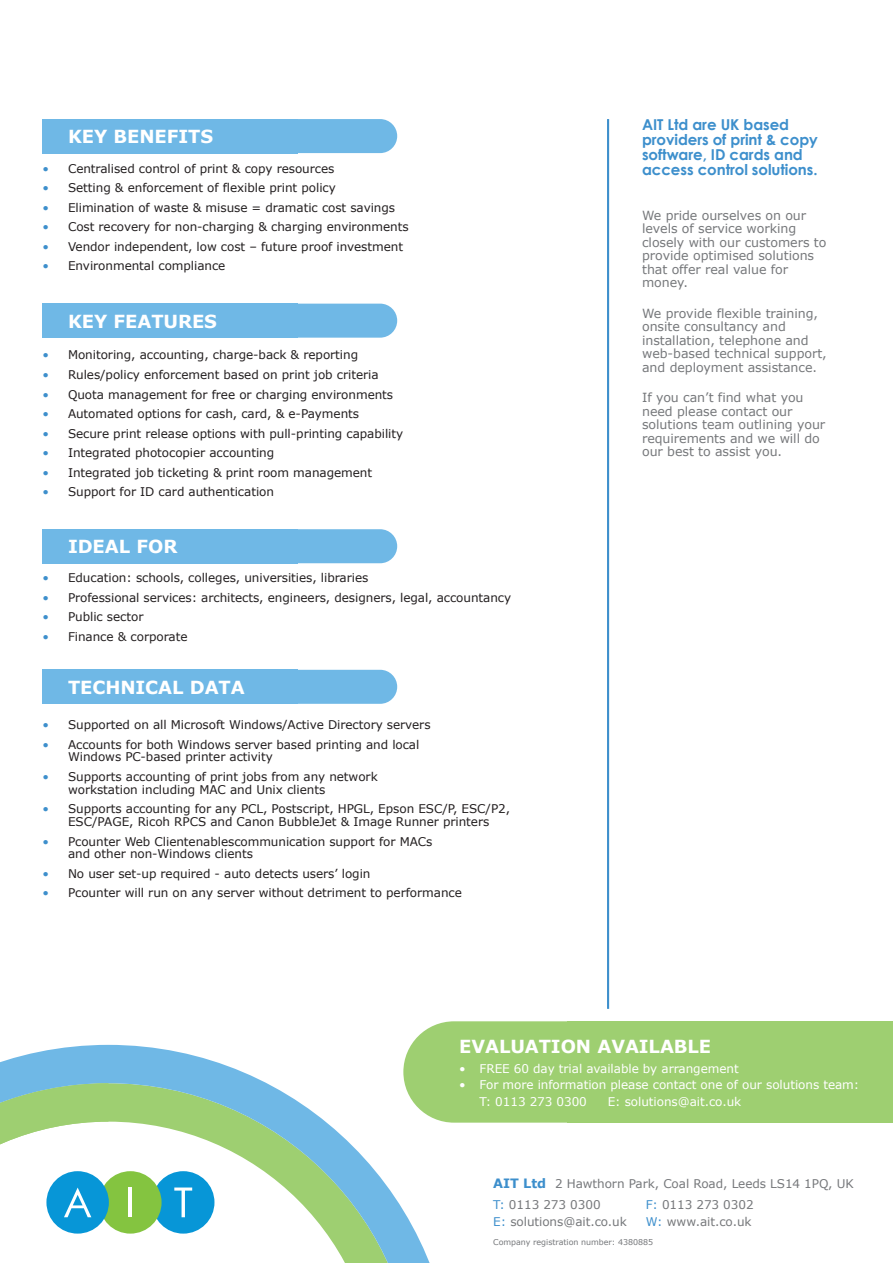
<style>
.page{position:relative;width:893px;height:1263px;background:#fff}
.page>*{position:absolute;margin:0;border:0;box-sizing:border-box;transform-origin:0 0}
.t1{font:700 18px "Verdana";letter-spacing:-.005em;color:#fff}
.t2{font:700 15px/15px "Century Gothic";letter-spacing:-.005em;color:#3d8fcc}
.t3{font:12.6px/13.5px "Verdana";letter-spacing:-.005em;color:#76787b}
.t4{font:12px/12.8px "Verdana";letter-spacing:-.005em;color:#231f20}
.t5{font:12px/16.2px "Verdana";letter-spacing:-.005em;color:#fff}
.t6{font:12px/20.9px "Verdana";letter-spacing:-.005em;color:#76787b}
.t7{font:7.95px "Verdana";letter-spacing:-.005em;color:#76787b}
.s1{color:#3d8fcc}
.s2{font-weight:700;font-size:12.9px;color:#3d8fcc}
</style>
<div class="page">
<svg style="left:0;top:1045px;width:447px;height:218px"></svg>
<hr style="left:607px;top:119px;width:2px;height:890px;background:#3d8fcc">
<div style="left:43px;top:670px;width:255px;height:34px;background:#6fb8e6"></div>
<div style="left:142px;top:670px;width:255px;height:34px;background:#6fb8e6;border-radius:17px"></div>
<div style="left:568px;top:1021px;width:325px;height:102px;background:#9ecf71"></div>
<div style="left:403px;top:1021px;width:308px;height:102px;background:#9ecf71;border-radius:51px"></div>
<div style="left:43px;top:529px;width:255px;height:34px;background:#6fb8e6"></div>
<div style="left:142px;top:529px;width:255px;height:34px;background:#6fb8e6;border-radius:17px"></div>
<div style="left:43px;top:304px;width:255px;height:34px;background:#6fb8e6"></div>
<div style="left:142px;top:304px;width:255px;height:34px;background:#6fb8e6;border-radius:17px"></div>
<div style="left:43px;top:119px;width:255px;height:34px;background:#6fb8e6"></div>
<div style="left:142px;top:119px;width:255px;height:34px;background:#6fb8e6;border-radius:17px"></div>
<div style="left:152px;top:1171px;width:62px;height:62px;background:#0796d7;border-radius:50%"></div>
<div style="left:99px;top:1171px;width:63px;height:62px;background:#84c440;border-radius:50%"></div>
<hr style="left:129px;top:1187px;width:3px;height:30px;background:#fff">
<svg style="left:174px;top:1187px;width:18px;height:30px"></svg>
<svg style="left:0;top:1083px;width:108px;height:180px"></svg>
<h1 class="t1" style="left:68px;top:125px;width:147px">KEY BENEFITS</h1>
<p class="t4" style="left:43px;top:161px;width:293px"><span class="s1">•</span> Centralised control of print &amp; copy resources</p>
<p class="t4" style="left:43px;top:181px;width:295px"><span class="s1">•</span> Setting &amp; enforcement of flexible print policy</p>
<p class="t4" style="left:43px;top:201px;width:354px"><span class="s1">•</span> Elimination of waste &amp; misuse = dramatic cost savings</p>
<p class="t4" style="left:43px;top:220px;width:368px"><span class="s1">•</span> Cost recovery for non-charging &amp; charging environments</p>
<p class="t4" style="left:43px;top:240px;width:362px"><span class="s1">•</span> Vendor independent, low cost – future proof investment</p>
<p class="t4" style="left:43px;top:259px;width:184px"><span class="s1">•</span> Environmental compliance</p>
<h1 class="t1" style="left:68px;top:309px;width:150px">KEY FEATURES</h1>
<p class="t4" style="left:43px;top:348px;width:317px"><span class="s1">•</span> Monitoring, accounting, charge-back &amp; reporting</p>
<p class="t4" style="left:43px;top:368px;width:338px"><span class="s1">•</span> Rules/policy enforcement based on print job criteria</p>
<p class="t4" style="left:43px;top:387px;width:352px"><span class="s1">•</span> Quota management for free or charging environments</p>
<p class="t4" style="left:43px;top:407px;width:318px"><span class="s1">•</span> Automated options for cash, card, &amp; e-Payments</p>
<p class="t4" style="left:43px;top:426px;width:362px"><span class="s1">•</span> Secure print release options with pull-printing capability</p>
<p class="t4" style="left:43px;top:446px;width:233px"><span class="s1">•</span> Integrated photocopier accounting</p>
<p class="t4" style="left:43px;top:466px;width:331px"><span class="s1">•</span> Integrated job ticketing &amp; print room management</p>
<p class="t4" style="left:43px;top:485px;width:233px"><span class="s1">•</span> Support for ID card authentication</p>
<h1 class="t1" style="left:68px;top:535px;width:111px">IDEAL FOR</h1>
<p class="t4" style="left:43px;top:571px;width:327px"><span class="s1">•</span> Education: schools, colleges, universities, libraries</p>
<p class="t4" style="left:43px;top:591px;width:470px"><span class="s1">•</span> Professional services: architects, engineers, designers, legal, accountancy</p>
<p class="t4" style="left:43px;top:610px;width:102px"><span class="s1">•</span> Public sector</p>
<p class="t4" style="left:43px;top:630px;width:146px"><span class="s1">•</span> Finance &amp; corporate</p>
<h1 class="t1" style="left:68px;top:675px;width:178px">TECHNICAL DATA</h1>
<p class="t4" style="left:43px;top:718px;width:390px"><span class="s1">•</span> Supported on all Microsoft Windows/Active Directory servers</p>
<p class="t4" style="left:68px;top:737px;width:353px;text-indent:-26px"><span class="s1">•</span> Accounts for both Windows server based printing and local<br>Windows PC-based printer activity</p>
<p class="t4" style="left:68px;top:770px;width:311px;text-indent:-26px"><span class="s1">•</span> Supports accounting of print jobs from any network workstation including MAC and Unix clients</p>
<p class="t4" style="left:43px;top:802px;width:469px;text-align:center"><span class="s1">•</span> Supports accounting for any PCL, Postscript, HPGL, Epson ESC/P, ESC/P2,<br>ESC/PAGE, Ricoh RPCS and Canon BubbleJet &amp; Image Runner printers</p>
<p class="t4" style="left:68px;top:834px;width:366px;text-indent:-26px"><span class="s1">•</span> Pcounter Web Clientenablescommunication support for MACs and other non-Windows clients</p>
<p class="t4" style="left:43px;top:867px;width:329px"><span class="s1">•</span> No user set-up required - auto detects users’ login</p>
<p class="t4" style="left:43px;top:886px;width:421px"><span class="s1">•</span> Pcounter will run on any server without detriment to performance</p>
<p class="t2" style="left:642px;top:117px;width:177px">AIT Ltd are UK based providers of print &amp; copy software, ID cards and access control solutions.</p>
<p class="t3" style="left:642px;top:208px;width:186px">We pride ourselves on our levels of service working closely with our customers to provide optimised solutions that offer real value for money.</p>
<p class="t3" style="left:642px;top:306px;width:186px">We provide flexible training, onsite consultancy and installation, telephone and web-based technical support, and deployment assistance.</p>
<p class="t3" style="left:642px;top:391px;width:185px">If you can’t find what you need please contact our solutions team outlining your requirements and we will do our best to assist you.</p>
<h1 class="t1" style="left:459px;top:1035px;width:253px">EVALUATION AVAILABLE</h1>
<p class="t5" style="left:459px;top:1060px;width:281px">• FREE 60 day trial available by arrangement</p>
<p class="t5" style="left:480px;top:1076px;width:381px;text-indent:-20px">• For more information please contact one of our solutions team:<br>T: 0113 273 0300</p>
<p class="t5" style="left:608px;top:1093px;width:135px">E: solutions@ait.co.uk</p>
<p class="t6" style="left:646px;top:1172px;width:209px;text-indent:-153px"><span class="s2">AIT Ltd</span> 2 Hawthorn Park, Coal Road, Leeds LS14 1PQ, UK<br><span class="s1">F:</span> 0113 273 0302</p>
<p class="t6" style="left:646px;top:1210px;width:107px"><span class="s1">W:</span> www.ait.co.uk</p>
<p class="t6" style="left:493px;top:1195px;width:135px;line-height:17px"><span class="s1">T:</span> 0113 273 0300<br><span class="s1">E:</span> solutions@ait.co.uk</p>
<p class="t7" style="left:493px;top:1237px;width:162px">Company registration number: 4380885</p>
</div>
